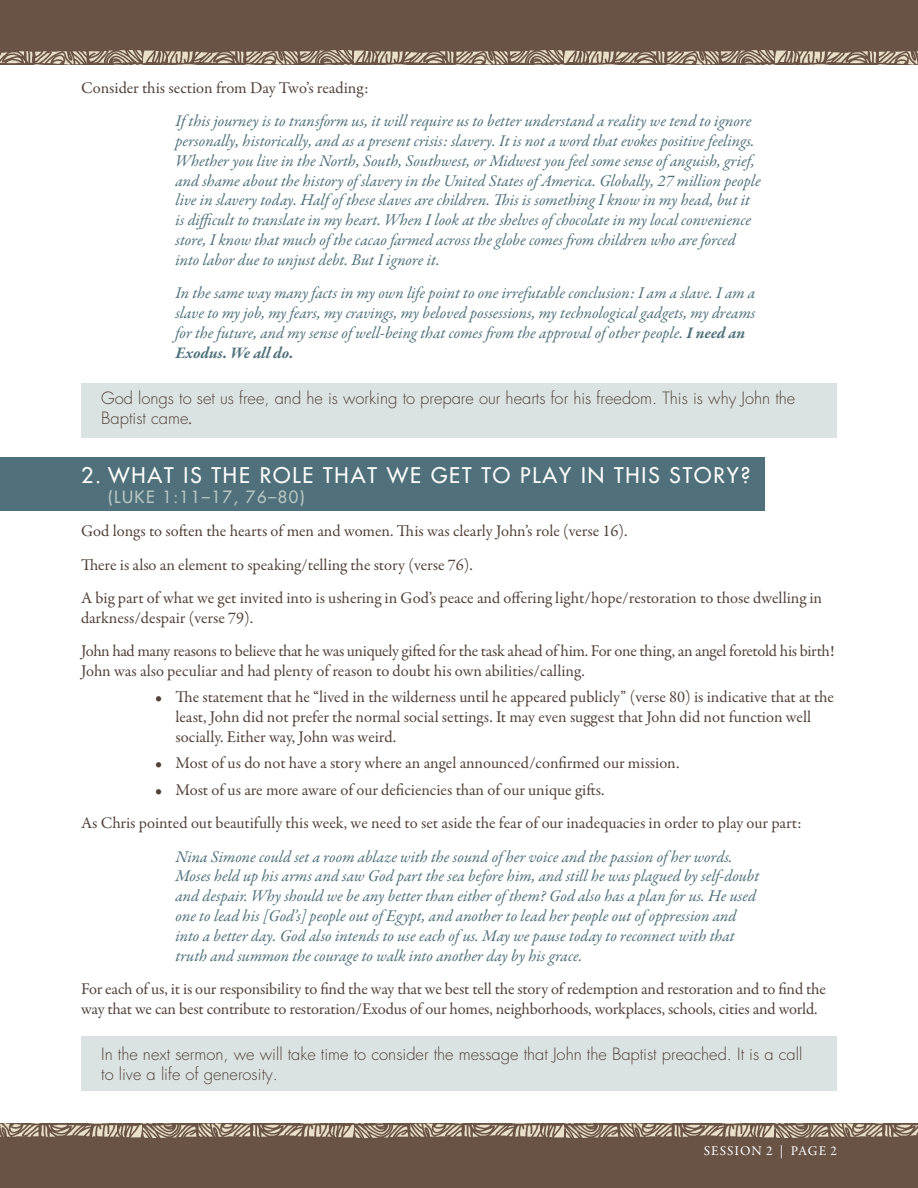
<style>
.page{position:relative;width:918px;height:1188px;background:#fff}
.page>*{position:absolute;margin:0;border:0;box-sizing:border-box;transform-origin:0 0}
.t1{font:21px "Futura";letter-spacing:.09em;color:#fff}
.t2{font:italic 16.5px/19.8px "Garamond Premr Pro";letter-spacing:-.005em;color:#50717b}
.t3{font:16.5px/33.3px "Garamond Premr Pro";letter-spacing:-.005em;color:#504138}
.t4{font:300 16.5px/19.8px "Futura";color:#504138}
.t5{font:16.5px "Futura";letter-spacing:.09em;color:#b7c8c6}
.t6{font:13.5px "Garamond Premr Pro";letter-spacing:.07em;color:#fff}
.s1{font-weight:700}
.s2{font-family:"Garamond Premr Pro";font-weight:400}
</style>
<div class="page">
<div style="left:81px;top:1036px;width:756px;height:55px;background:#dbe3e2"></div>
<div style="left:81px;top:383px;width:756px;height:54px;background:#dbe3e2"></div>
<div style="left:0;top:457px;width:765px;height:54px;background:#50717b"></div>
<img style="left:0;top:1123px;width:918px;height:15px">
<div style="left:0;top:1138px;width:918px;height:50px;background:#685345"></div>
<img style="left:0;top:50px;width:918px;height:15px">
<div style="left:0;top:0;width:918px;height:50px;background:#685345"></div>
<p class="t3" style="left:81px;top:72px;width:289px">Consider this section from Day Two’s reading:</p>
<p class="t2" style="left:175px;top:112px;width:587px">If this journey is to transform us, it will require us to better understand a reality we tend to ignore personally, historically, and as a present crisis: slavery. It is not a word that evokes positive feelings.<br>Whether you live in the North, South, Southwest, or Midwest you feel some sense of anguish, grief, and shame about the history of slavery in the United States of America. Globally, 27 million people live in slavery today. Half of these slaves are children. This is something I know in my head, but it is difficult to translate in my heart. When I look at the shelves of chocolate in my local convenience store, I know that much of the cacao farmed across the globe comes from children who are forced into labor due to unjust debt. But I ignore it.</p>
<p class="t2" style="left:175px;top:284px;width:582px">In the same way many facts in my own life point to one irrefutable conclusion: I am a slave. I am a slave to my job, my fears, my cravings, my beloved possessions, my technological gadgets, my dreams for the future, and my sense of well-being that comes from the approval of other people. <span class="s1">I need an Exodus. We all do.</span></p>
<p class="t4" style="left:101px;top:389px;width:696px">God longs to set us free, and he is working to prepare our hearts for his freedom. This is why John the<br>Baptist came<span class="s2">.</span></p>
<p class="t1" style="left:81px;top:462px;width:671px">2. WHAT IS THE ROLE THAT WE GET TO PLAY IN THIS STORY?</p>
<p class="t5" style="left:108px;top:486px;width:198px">(LUKE 1:11–17, 76–80)</p>
<p class="t3" style="left:81px;top:515px;width:743px">God longs to soften the hearts of men and women. This was clearly John’s role (verse 16).<br>There is also an element to speaking/telling the story (verse 76).<br>A big part of what we get invited into is ushering in God’s peace and offering light/hope/restoration to those dwelling in</p>
<p class="t3" style="left:81px;top:601px;width:755px">darkness/despair (verse 79).<br>John had many reasons to believe that he was uniquely gifted for the task ahead of him. For one thing, an angel foretold his birth!</p>
<p class="t3" style="left:81px;top:654px;width:505px">John was also peculiar and had plenty of reason to doubt his own abilities/calling.</p>
<p class="t3" style="left:176px;top:688px;width:660px;line-height:19.8px;text-indent:-20px">• The statement that he “lived in the wilderness until he appeared publicly” (verse 80) is indicative that at the least, John did not prefer the normal social settings. It may even suggest that John did not function well socially. Either way, John was weird.</p>
<p class="t3" style="left:155px;top:747px;width:526px">• Most of us do not have a story where an angel announced/confirmed our mission.</p>
<p class="t3" style="left:81px;top:773px;width:722px;text-indent:74px">• Most of us are more aware of our deficiencies than of our unique gifts.<br>As Chris pointed out beautifully this week, we need to set aside the fear of our inadequacies in order to play our part:</p>
<p class="t2" style="left:176px;top:847px;width:585px">Nina Simone could set a room ablaze with the sound of her voice and the passion of her words.<br>Moses held up his arms and saw God part the sea before him, and still he was plagued by self-doubt and despair. Why should we be any better than either of them? God also has a plan for us. He used one to lead his [God’s] people out of Egypt, and another to lead her people out of oppression and into a better day. God also intends to use each of us. May we pause today to reconnect with that truth and summon the courage to walk into another day by his grace.</p>
<p class="t3" style="left:81px;top:979px;width:746px;line-height:19.8px">For each of us, it is our responsibility to find the way that we best tell the story of redemption and restoration and to find the way that we can best contribute to restoration/Exodus of our homes, neighborhoods, workplaces, schools, cities and world.</p>
<p class="t4" style="left:101px;top:1045px;width:703px">In the next sermon, we will take time to consider the message that John the Baptist preached. It is a call to live a life of generosity.</p>
<p class="t6" style="left:704px;top:1143px;width:135px">session 2 | page 2</p>
</div>
